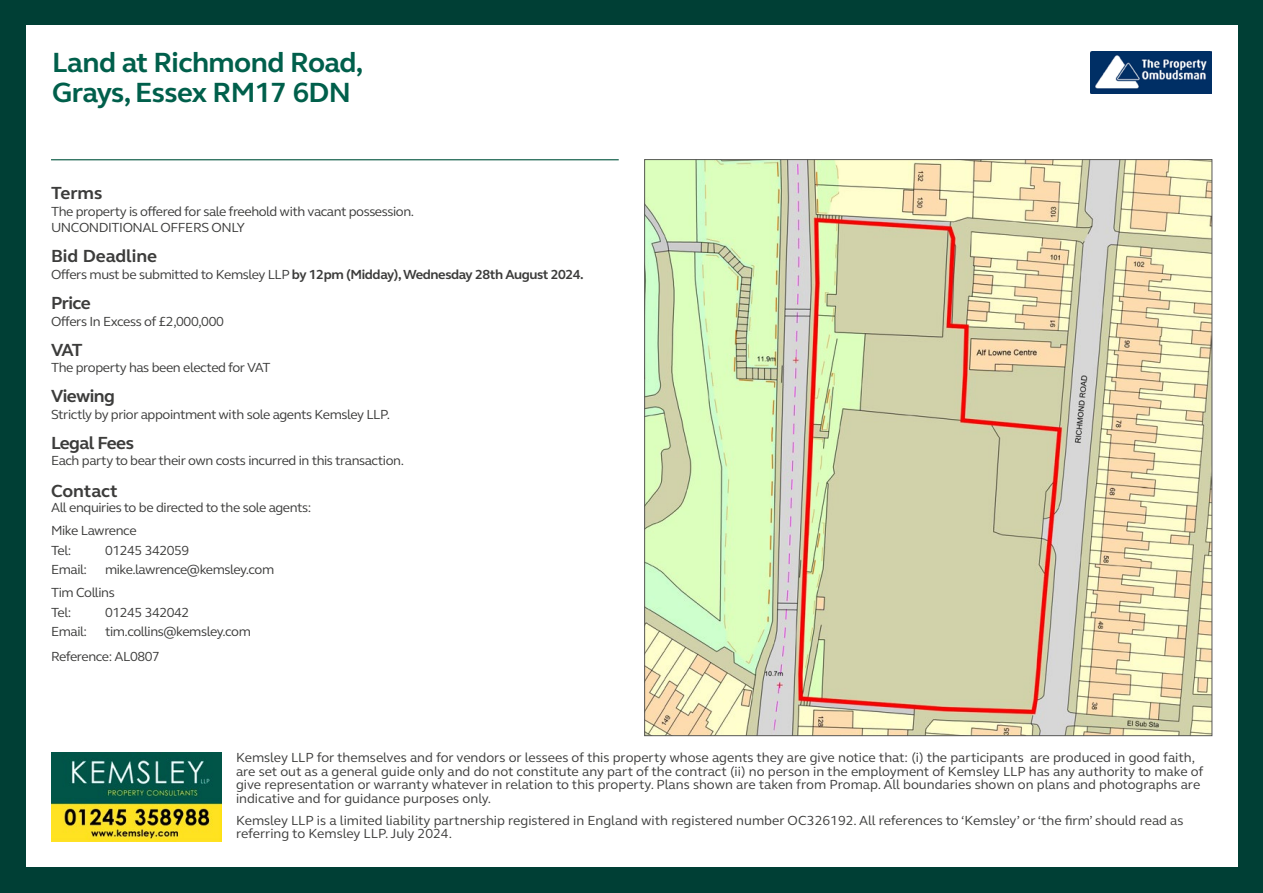
<style>
.page{position:relative;width:1263px;height:893px;background:#003f35}
.page>*{position:absolute;margin:0;border:0;box-sizing:border-box;transform-origin:0 0}
.t1{font:700 28.5px/30px "FS Elliot";letter-spacing:-.02em;color:#005f4b}
.t2{font:700 18px "FS Elliot";letter-spacing:-.03em;color:#3c3c3b}
.t3{font:700 18px "FS Elliot";color:#3c3c3b}
.t4{font:700 18px "FS Elliot";letter-spacing:-.005em;color:#3c3c3b}
.t5{font:13.5px/13.5px "FS Elliot";letter-spacing:-.01em;color:#3c3c3b}
.t6{font:13.5px/23.5px "FS Elliot";letter-spacing:-.03em;color:#3c3c3b}
.t7{font:700 13.5px "FS Elliot";letter-spacing:-.03em;color:#3c3c3b}
.s1{font-weight:400}
</style>
<div class="page">
<div style="left:26px;top:26px;width:1211px;height:841px;background:#fff"></div>
<img style="left:51px;top:752px;width:171px;height:90px">
<img style="left:646px;top:161px;width:564px;height:573px">
<img style="left:1090px;top:51px;width:122px;height:42px">
<hr style="left:51px;top:159px;width:568px;height:1px;background:#00533d">
<h1 class="t1" style="left:52px;top:47px;width:313px">Land at Richmond Road,<br>Grays, Essex RM17 6DN</h1>
<h2 class="t2" style="left:51px;top:181px;width:53px">Terms</h2>
<p class="t6" style="left:51px;top:203px;width:365px;line-height:16.5px">The property is offered for sale freehold with vacant possession.<br>UNCONDITIONAL OFFERS ONLY</p>
<h2 class="t3" style="left:51px;top:244px;width:108px">Bid Deadline</h2>
<p class="t7" style="left:51px;top:265px;width:534px"><span class="s1">Offers must be submitted to Kemsley LLP</span> by 12pm (Midday), Wednesday 28th August 2024.</p>
<h2 class="t2" style="left:51px;top:291px;width:41px">Price</h2>
<p class="t6" style="left:51px;top:309px;width:174px">Offers In Excess of £2,000,000</p>
<h2 class="t2" style="left:51px;top:338px;width:33px">VAT</h2>
<p class="t6" style="left:51px;top:355px;width:221px">The property has been elected for VAT</p>
<h2 class="t2" style="left:51px;top:384px;width:65px">Viewing</h2>
<p class="t6" style="left:51px;top:402px;width:340px">Strictly by prior appointment with sole agents Kemsley LLP.</p>
<h2 class="t2" style="left:51px;top:431px;width:84px">Legal Fees</h2>
<p class="t6" style="left:51px;top:449px;width:354px">Each party to bear their own costs incurred in this transaction.</p>
<h2 class="t4" style="left:51px;top:479px;width:68px">Contact</h2>
<p class="t6" style="left:51px;top:495px;width:262px">All enquiries to be directed to the sole agents:<br>Mike Lawrence</p>
<p class="t5" style="left:51px;top:543px;width:22px">Tel:</p>
<p class="t6" style="left:105px;top:538px;width:86px">01245 342059</p>
<p class="t5" style="left:51px;top:562px;width:38px">Email:</p>
<p class="t6" style="left:51px;top:557px;width:225px;text-indent:54px">mike.lawrence@kemsley.com<br>Tim Collins</p>
<p class="t5" style="left:51px;top:605px;width:22px">Tel:</p>
<p class="t6" style="left:105px;top:600px;width:86px">01245 342042</p>
<p class="t5" style="left:51px;top:624px;width:38px">Email:</p>
<p class="t6" style="left:51px;top:618px;width:201px;line-height:25px;text-indent:54px">tim.collins@kemsley.com<br>Reference: AL0807</p>
<p class="t5" style="left:236px;top:751px;width:969px">Kemsley LLP for themselves and for vendors or lessees of this property whose agents they are give notice that: (i) the participants are produced in good faith, are set out as a general guide only and do not constitute any part of the contract (ii) no person in the employment of Kemsley LLP has any authority to make of give representation or warranty whatever in relation to this property. Plans shown are taken from Promap. All boundaries shown on plans and photographs are indicative and for guidance purposes only.</p>
<p class="t5" style="left:236px;top:813px;width:949px">Kemsley LLP is a limited liability partnership registered in England with registered number OC326192. All references to ‘Kemsley’ or ‘the firm’ should read as referring to Kemsley LLP. July 2024.</p>
</div>
